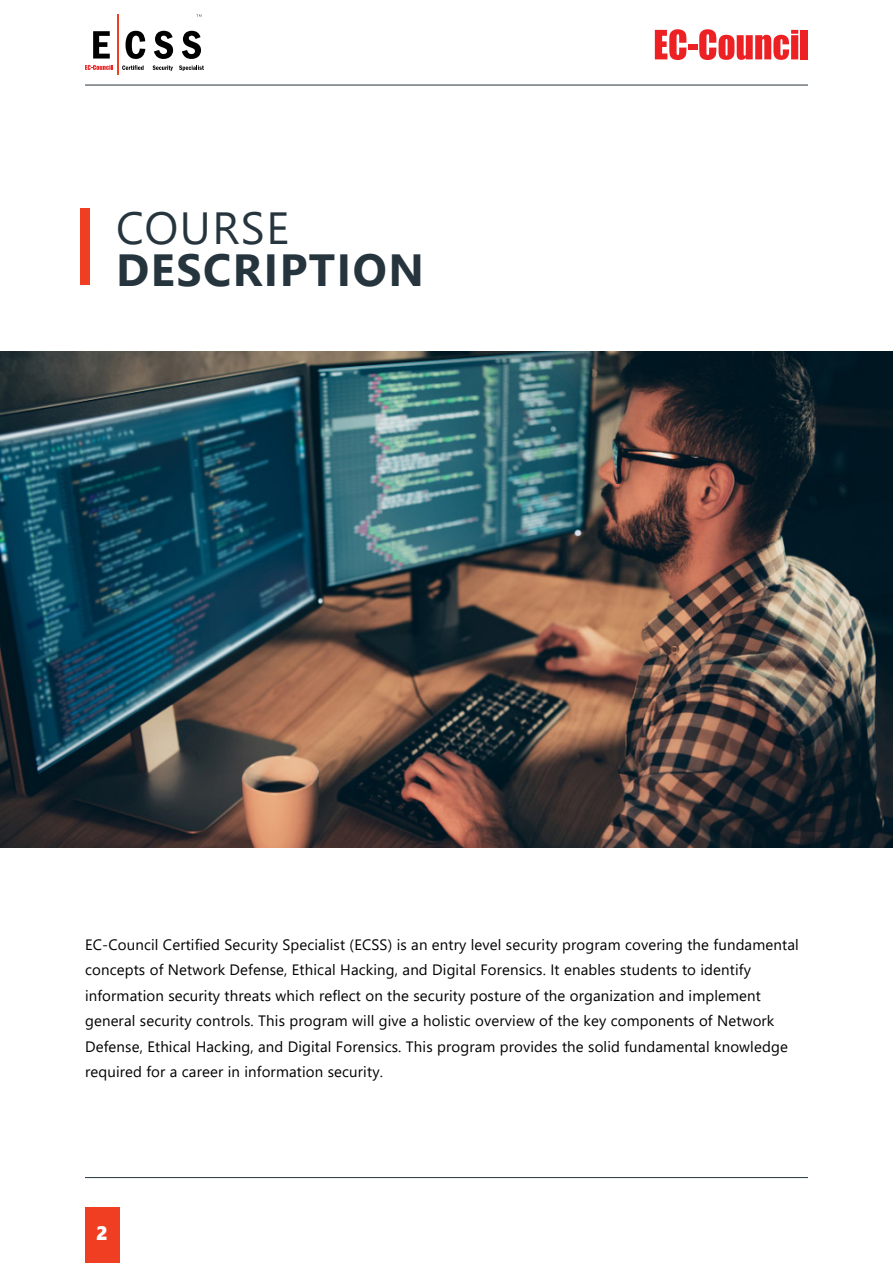
<style>
.page{position:relative;width:893px;height:1263px;background:#fff}
.page>*{position:absolute;margin:0;border:0;box-sizing:border-box;transform-origin:0 0}
.second_title{font:700 45px "Segoe UI";letter-spacing:.035em;color:#26353d}
.second_title-2{font:45px "Segoe UI";letter-spacing:.035em;color:#26353d}
.t1{font:19.5px "Segoe UI Black";color:#fff}
.second_title-3{font:15px/25.5px "Segoe UI";letter-spacing:.01em;color:#000}
</style>
<div class="page">
<img style="left:0;top:352px;width:893px;height:495px">
<div style="left:80px;top:208px;width:10px;height:76px;background:#ef3e22"></div>
<hr style="left:85px;top:85px;width:723px;height:1px;background:#26353d">
<hr style="left:85px;top:1177px;width:723px;height:1px;background:#26353d">
<div style="left:85px;top:1208px;width:34px;height:55px;background:#ef3e22"></div>
<svg style="left:655px;top:29px;width:31px;height:31px"></svg>
<div style="left:688px;top:45px;width:9px;height:5px;background:#ed2124"></div>
<svg style="left:699px;top:29px;width:99px;height:31px"></svg>
<div style="left:801px;top:30px;width:7px;height:29px;background:#ed2124"></div>
<svg style="left:93px;top:31px;width:17px;height:28px"></svg>
<svg style="left:126px;top:31px;width:19px;height:28px"></svg>
<svg style="left:154px;top:31px;width:19px;height:28px"></svg>
<svg style="left:182px;top:31px;width:19px;height:28px"></svg>
<svg style="left:85px;top:65px;width:27px;height:5px"></svg>
<svg style="left:122px;top:65px;width:22px;height:5px"></svg>
<svg style="left:153px;top:65px;width:20px;height:6px"></svg>
<svg style="left:179px;top:65px;width:25px;height:6px"></svg>
<svg style="left:196px;top:14px;width:6px;height:3px"></svg>
<hr style="left:117px;top:14px;width:2px;height:61px;background:#ef3e22">
<p class="second_title-2" style="left:116px;top:186px;width:174px">COURSE</p>
<p class="second_title" style="left:116px;top:228px;width:309px">DESCRIPTION</p>
<p class="second_title-3" style="left:85px;top:930px;width:715px">EC-Council Certified Security Specialist (ECSS) is an entry level security program covering the fundamental concepts of Network Defense, Ethical Hacking, and Digital Forensics. It enables students to identify information security threats which reflect on the security posture of the organization and implement general security controls. This program will give a holistic overview of the key components of Network Defense, Ethical Hacking, and Digital Forensics. This program provides the solid fundamental knowledge required for a career in information security.</p>
<p class="t1" style="left:96px;top:1219px;width:13px">2</p>
</div>
